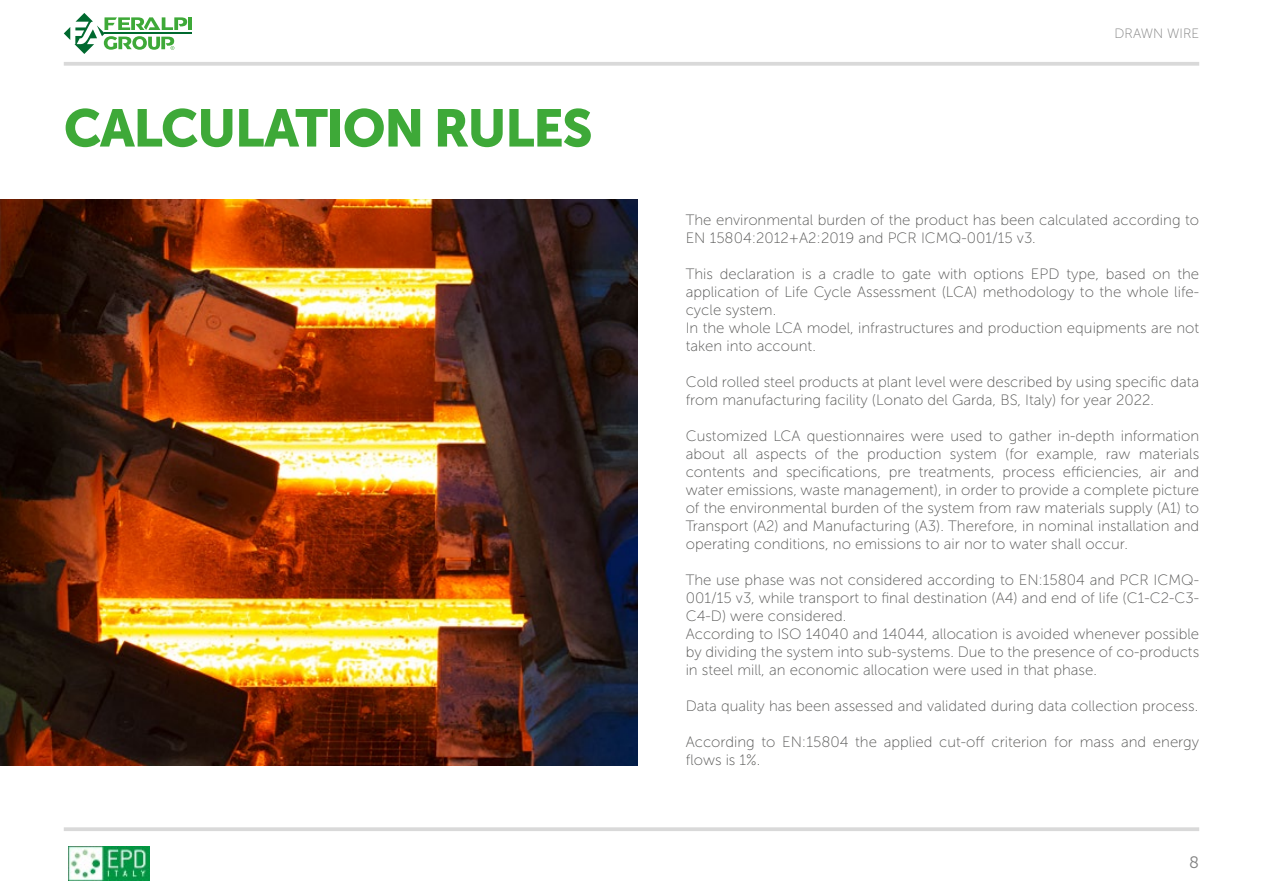
<style>
.page{position:relative;width:1263px;height:893px;background:#fff}
.page>*{position:absolute;margin:0;border:0;box-sizing:border-box;transform-origin:0 0}
.t1{font:52.5px "Museo Sans 900";letter-spacing:-.03em;color:#3ea938}
.t2{font:16.5px "Museo Sans 300";color:#818181}
.t3{font:15px/18px "Museo Sans 100";color:#575756}
.t4{font:13.5px "Museo Sans 100";color:#818181}
</style>
<div class="page">
<hr style="left:64px;top:62px;width:1135px;height:4px;background:#d9d9d9">
<hr style="left:64px;top:827px;width:1135px;height:4px;background:#d9d9d9">
<hr style="left:104px;top:33px;width:88px;height:1px;background:#00692f">
<hr style="left:188px;top:17px;width:4px;height:13px;background:#3ea938">
<svg style="left:64px;top:13px;width:123px;height:41px"></svg>
<img style="left:69px;top:846px;width:80px;height:34px">
<img style="left:0;top:199px;width:638px;height:566px">
<h1 class="t1" style="left:64px;top:98px;width:530px">CALCULATION RULES</h1>
<p class="t4" style="left:1114px;top:26px;width:86px">DRAWN WIRE</p>
<p class="t3" style="left:686px;top:211px;width:515px">The environmental burden of the product has been calculated according to<br>EN 15804:2012+A2:2019 and PCR ICMQ-001/15 v3.</p>
<p class="t3" style="left:686px;top:265px;width:515px">This declaration is a cradle to gate with options EPD type, based on the application of Life Cycle Assessment (LCA) methodology to the whole life&shy;cycle system.<br>In the whole LCA model, infrastructures and production equipments are not taken into account.</p>
<p class="t3" style="left:686px;top:373px;width:515px">Cold rolled steel products at plant level were described by using specific data from manufacturing facility (Lonato del Garda, BS, Italy) for year 2022.</p>
<p class="t3" style="left:686px;top:427px;width:515px;text-align:justify">Customized LCA questionnaires were used to gather in-depth information about all aspects of the production system (for example, raw materials contents and specifications, pre treatments, process efficiencies, air and water emissions, waste management), in order to provide a complete picture of the environmental burden of the system from raw materials supply (A1) to Transport (A2) and Manufacturing (A3). Therefore, in nominal installation and operating conditions, no emissions to air nor to water shall occur.</p>
<p class="t3" style="left:686px;top:571px;width:515px">The use phase was not considered according to EN:15804 and PCR ICMQ-001/15 v3, while transport to final destination (A4) and end of life (C1-C2-C3- C4-D) were considered.<br>According to ISO 14040 and 14044, allocation is avoided whenever possible by dividing the system into sub-systems. Due to the presence of co-products in steel mill, an economic allocation were used in that phase.</p>
<p class="t3" style="left:686px;top:697px;width:514px">Data quality has been assessed and validated during data collection process.</p>
<p class="t3" style="left:686px;top:733px;width:515px">According to EN:15804 the applied cut-off criterion for mass and energy flows is 1%.</p>
<p class="t2" style="left:1189px;top:854px;width:11px">8</p>
</div>
